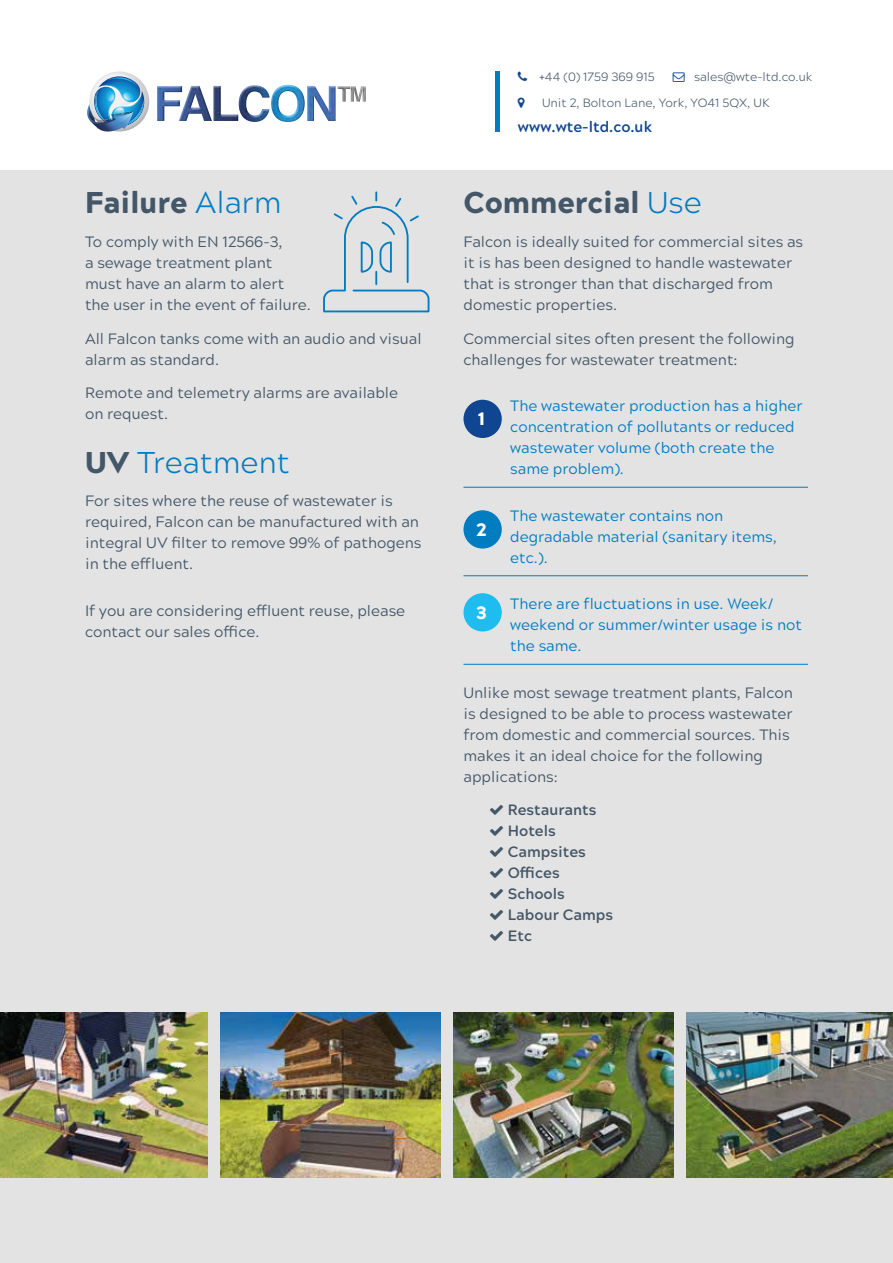
<style>
.page{position:relative;width:893px;height:1263px;background:#fff}
.page>*{position:absolute;margin:0;border:0;box-sizing:border-box;transform-origin:0 0}
.t1{font:900 30px "Acherus Grotesque";color:#445768}
.t2{font:300 30px "Acherus Grotesque";color:#007cc1}
.t3{font:900 18px "Acherus Grotesque";color:#fff}
.t4{font:15px/21px "Acherus Grotesque";color:#445768}
.t5{font:15px/21px "Acherus Grotesque";color:#007cc1}
.t6{font:700 15px/21px "Acherus Grotesque";color:#445768}
.t7{font:700 15px "Acherus Grotesque";color:#104592}
.t8{font:300 12px/25.2px "Acherus Grotesque";color:#445768}
.s1{font-weight:300;color:#007cc1}
.s2{font-weight:900;color:#445768}
.s3{font-weight:400}
</style>
<div class="page">
<div style="left:0;top:170px;width:893px;height:1093px;background:#e3e3e3"></div>
<img style="left:157px;top:85px;width:179px;height:37px">
<img style="left:338px;top:86px;width:28px;height:15px">
<img style="left:87px;top:71px;width:62px;height:61px">
<div style="left:495px;top:71px;width:5px;height:61px;background:#007cc1"></div>
<hr style="left:463px;top:487px;width:345px;height:1px;background:#007cc1">
<hr style="left:463px;top:575px;width:345px;height:1px;background:#007cc1">
<hr style="left:463px;top:664px;width:345px;height:1px;background:#007cc1">
<svg style="left:323px;top:191px;width:107px;height:122px"></svg>
<div style="left:463px;top:400px;width:39px;height:38px;background:#104592;border-radius:50%"></div>
<div style="left:463px;top:510px;width:39px;height:39px;background:#007cc1;border-radius:50%"></div>
<div style="left:463px;top:593px;width:39px;height:38px;background:#1ebcef;border-radius:50%"></div>
<img style="left:220px;top:1012px;width:221px;height:166px">
<img style="left:0;top:1012px;width:208px;height:166px">
<img style="left:453px;top:1012px;width:221px;height:166px">
<img style="left:686px;top:1012px;width:207px;height:166px">
<h1 class="t1" style="left:85px;top:177px;width:198px">Failure <span class="s1">Alarm</span></h1>
<p class="t4" style="left:85px;top:230px;width:227px">To comply with EN 12566-3,<br>a sewage treatment plant must have an alarm to alert the user in the event of failure.</p>
<p class="t4" style="left:85px;top:327px;width:338px">All Falcon tanks come with an audio and visual alarm as standard.</p>
<p class="t4" style="left:85px;top:382px;width:315px">Remote and telemetry alarms are available on request.</p>
<h1 class="t2" style="left:85px;top:437px;width:206px"><span class="s2">UV</span> Treatment</h1>
<p class="t4" style="left:85px;top:490px;width:338px">For sites where the reuse of wastewater is required, Falcon can be manufactured with an integral UV filter to remove 99% of pathogens in the effluent.</p>
<p class="t4" style="left:85px;top:599px;width:322px">If you are considering effluent reuse, please contact our sales office.</p>
<p class="t8" style="left:542px;top:64px;width:272px;text-indent:152px">sales@wte-ltd.co.uk<br>Unit 2, Bolton Lane, York, YO41 5QX, UK</p>
<p class="t7" style="left:518px;top:114px;width:136px">www.wte-ltd.co.uk</p>
<p class="t8" style="left:539px;top:64px;width:117px"><span class="s3">+</span>44 (0) 1759 369 915</p>
<h1 class="t1" style="left:463px;top:177px;width:240px">Commercial <span class="s1">Use</span></h1>
<p class="t4" style="left:463px;top:230px;width:341px">Falcon is ideally suited for commercial sites as it is has been designed to handle wastewater that is stronger than that discharged from domestic properties.</p>
<p class="t4" style="left:463px;top:327px;width:333px">Commercial sites often present the following challenges for wastewater treatment:</p>
<p class="t5" style="left:510px;top:394px;width:294px">The wastewater production has a higher concentration of pollutants or reduced wastewater volume (both create the same problem).</p>
<p class="t5" style="left:510px;top:504px;width:268px">The wastewater contains non degradable material (sanitary items, etc.).</p>
<p class="t5" style="left:510px;top:593px;width:293px">There are fluctuations in use. Week/ weekend or summer/winter usage is not the same.</p>
<p class="t4" style="left:463px;top:681px;width:331px">Unlike most sewage treatment plants, Falcon is designed to be able to process wastewater from domestic and commercial sources. This makes it an ideal choice for the following applications:</p>
<p class="t6" style="left:508px;top:799px;width:107px">Restaurants<br>Hotels<br>Campsites<br>Offices<br>Schools<br>Labour Camps<br>Etc</p>
<p class="t3" style="left:478px;top:403px;width:9px">1</p>
<p class="t3" style="left:476px;top:514px;width:12px">2</p>
<p class="t3" style="left:476px;top:597px;width:12px">3</p>
</div>
